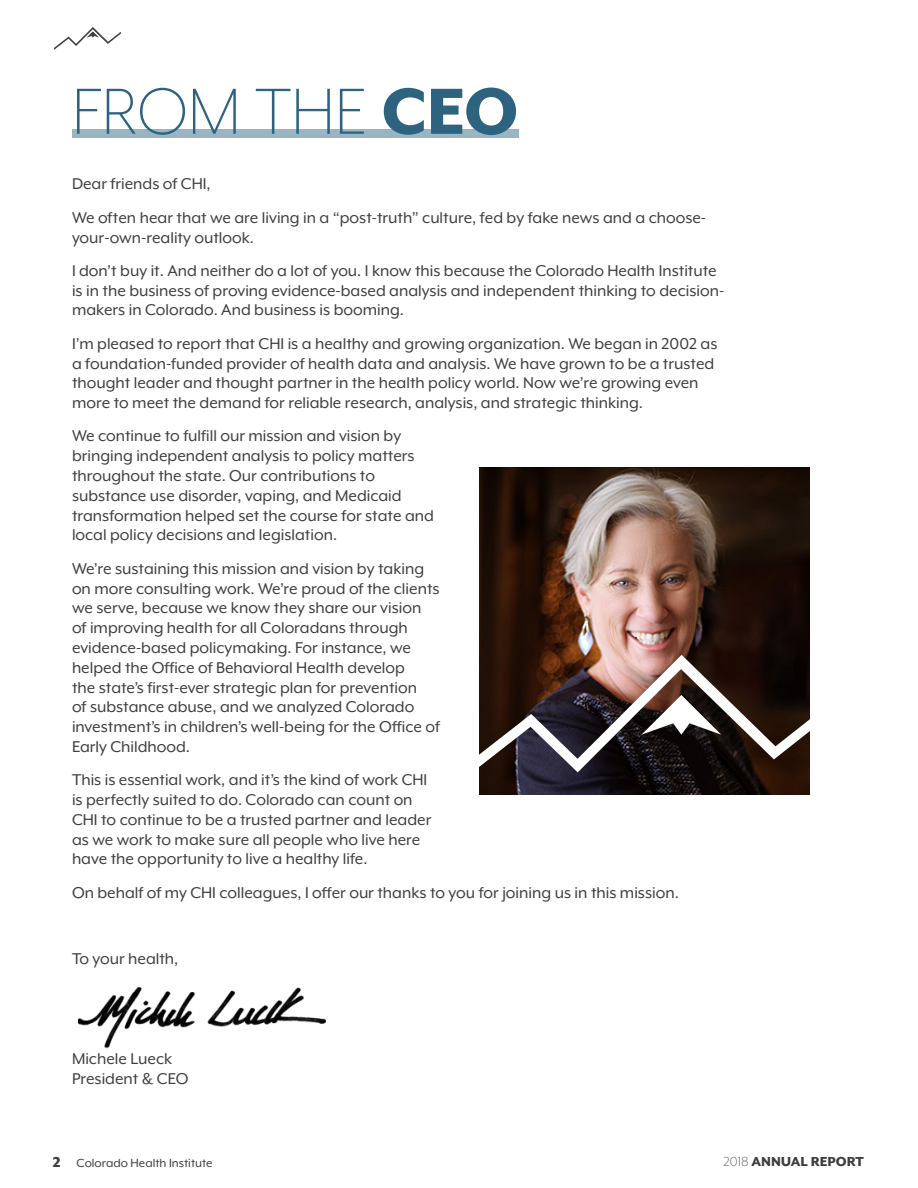
<style>
.page{position:relative;width:918px;height:1188px;background:#fff}
.page>*{position:absolute;margin:0;border:0;box-sizing:border-box;transform-origin:0 0}
.service_name{font:300 75px "Mr Eaves XL Mod OT";color:#2e6380}
.Body_text{font:18px/19.8px "Mr Eaves XL Mod OT";color:#3e3e3f}
.t1{font:800 15px "Mr Eaves XL Mod OT";color:#3e3e3f}
.t2{font:13.5px "Mr Eaves XL Mod OT";color:#3e3e3f}
.s1{font-weight:800}
.s2{font-weight:800;font-size:16.5px}
.s3{font-weight:300}
</style>
<div class="page">
<svg style="left:54px;top:27px;width:67px;height:23px"></svg>
<img style="left:78px;top:987px;width:248px;height:61px">
<img style="left:479px;top:467px;width:331px;height:188px">
<div style="left:72px;top:129px;width:446px;height:9px;background:#99b4c2"></div>
<svg style="left:479px;top:655px;width:331px;height:140px;background:#453735"></svg>
<p class="service_name" style="left:72px;top:74px;width:448px">FROM THE <span class="s1">CEO</span></p>
<p class="Body_text" style="left:72px;top:174px;width:140px">Dear friends of CHI,</p>
<p class="Body_text" style="left:72px;top:207px;width:636px">We often hear that we are living in a “post-truth” culture, fed by fake news and a choose&shy;your-own-reality outlook.</p>
<p class="Body_text" style="left:72px;top:261px;width:654px">I don’t buy it. And neither do a lot of you. I know this because the Colorado Health Institute is in the business of proving evidence-based analysis and independent thinking to decision&shy;makers in Colorado. And business is booming.</p>
<p class="Body_text" style="left:72px;top:333px;width:647px">I’m pleased to report that CHI is a healthy and growing organization. We began in 2002 as a foundation-funded provider of health data and analysis. We have grown to be a trusted thought leader and thought partner in the health policy world. Now we’re growing even more to meet the demand for reliable research, analysis, and strategic thinking.</p>
<p class="Body_text" style="left:72px;top:426px;width:363px">We continue to fulfill our mission and vision by bringing independent analysis to policy matters throughout the state. Our contributions to substance use disorder, vaping, and Medicaid transformation helped set the course for state and local policy decisions and legislation.</p>
<p class="Body_text" style="left:72px;top:558px;width:370px">We’re sustaining this mission and vision by taking on more consulting work. We’re proud of the clients we serve, because we know they share our vision of improving health for all Coloradans through evidence-based policymaking. For instance, we helped the Office of Behavioral Health develop<br>the state’s first-ever strategic plan for prevention<br>of substance abuse, and we analyzed Colorado investment’s in children’s well-being for the Office of Early Childhood.</p>
<p class="Body_text" style="left:72px;top:770px;width:361px">This is essential work, and it’s the kind of work CHI is perfectly suited to do. Colorado can count on CHI to continue to be a trusted partner and leader as we work to make sure all people who live here have the opportunity to live a healthy life.</p>
<p class="Body_text" style="left:72px;top:882px;width:608px">On behalf of my CHI colleagues, I offer our thanks to you for joining us in this mission.</p>
<p class="Body_text" style="left:72px;top:949px;width:108px">To your health,</p>
<p class="Body_text" style="left:72px;top:1049px;width:102px">Michele Lueck</p>
<p class="Body_text" style="left:72px;top:1069px;width:118px">President &amp; CEO</p>
<p class="t2" style="left:53px;top:1156px;width:161px"><span class="s2">2</span> Colorado Health Institute</p>
<p class="t1" style="left:724px;top:1154px;width:142px"><span class="s3">2018</span> ANNUAL REPORT</p>
</div>
